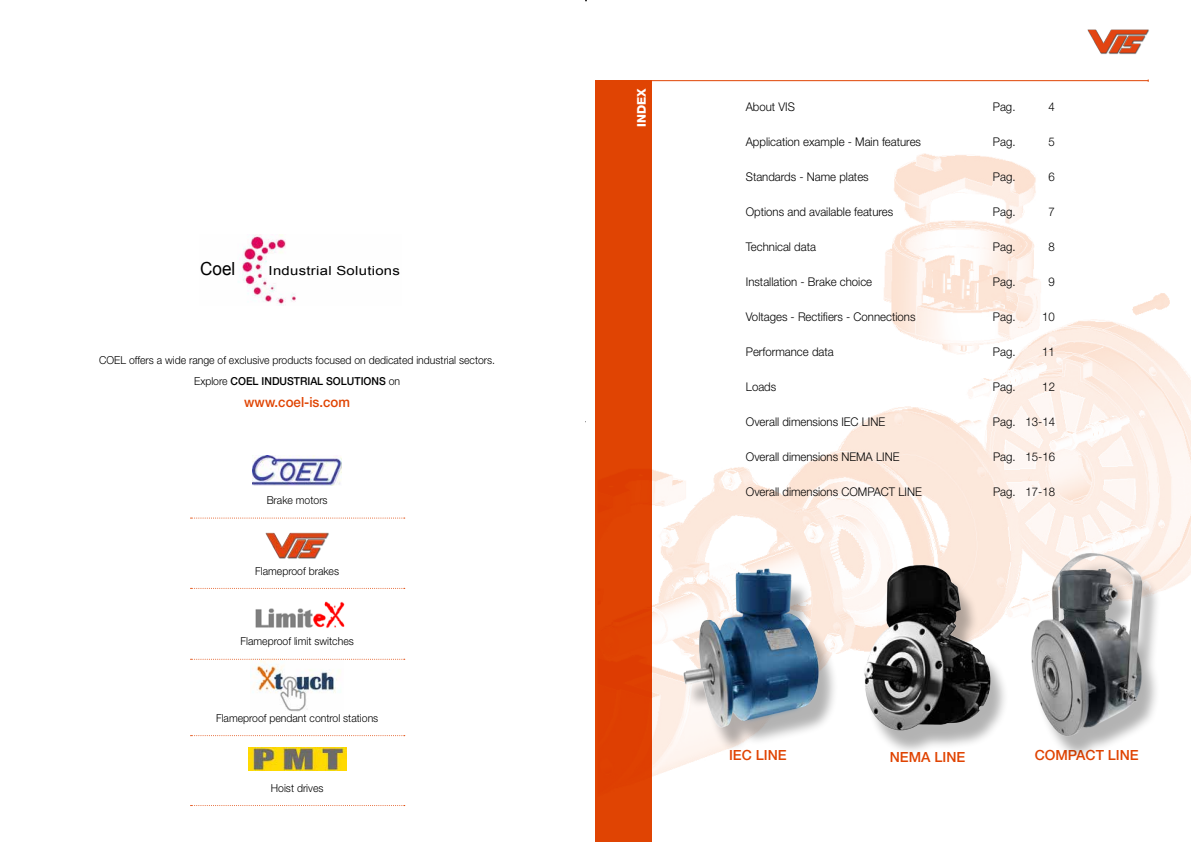
<style>
.page{position:relative;width:1191px;height:842px;background:#fff}
.page>*{position:absolute;margin:0;border:0;box-sizing:border-box;transform-origin:0 0}
.t1{font:18.1px "Arial";color:#000;scale:.95 1}
.t2{font:500 14px "Helvetica Neue";color:#e04403}
.t3{font:500 14px "Helvetica Neue";color:#e04403;scale:.95 1}
.t4{font:12.5px "Arial";letter-spacing:.02em;color:#000;scale:1.19 1}
.t5{font:300 12px "Helvetica Neue";color:#000;scale:.95 1}
.t6{font:800 12px "Helvetica Neue";color:#fff}
.t7{font:300 11px/21.3px "Helvetica Neue";color:#000;text-align:center;scale:.95 1}
.s1{font-weight:500}
</style>
<div class="page">
<svg style="left:652px;top:79px;width:539px;height:698px"></svg>
<div style="left:595px;top:81px;width:57px;height:761px;background:#e04403"></div>
<hr style="left:595px;top:80px;width:553px;height:1px;background:#e04403">
<img style="left:1087px;top:29px;width:62px;height:25px">
<div style="left:864px;top:572px;width:144px;height:183px;background:#000;opacity:.3"></div>
<img style="left:858px;top:557px;width:138px;height:184px">
<div style="left:684px;top:575px;width:153px;height:177px;background:#000;opacity:.3"></div>
<img style="left:675px;top:552px;width:172px;height:187px">
<div style="left:1032px;top:559px;width:129px;height:201px;background:#000;opacity:.3"></div>
<img style="left:1016px;top:548px;width:146px;height:192px">
<img style="left:253px;top:456px;width:89px;height:29px">
<img style="left:255px;top:601px;width:90px;height:27px">
<img style="left:251px;top:658px;width:91px;height:54px">
<img style="left:248px;top:748px;width:98px;height:22px">
<svg style="left:190px;top:518px;width:215px;height:1px"></svg>
<svg style="left:190px;top:588px;width:215px;height:1px"></svg>
<svg style="left:190px;top:659px;width:215px;height:1px"></svg>
<svg style="left:190px;top:735px;width:215px;height:1px"></svg>
<svg style="left:190px;top:805px;width:215px;height:1px"></svg>
<img style="left:265px;top:532px;width:64px;height:27px">
<img style="left:239px;top:234px;width:57px;height:71px">
<h1 class="t1" style="left:200px;top:259px;width:39px">Coel</h1>
<p class="t4" style="left:269px;top:264px;width:112px">Industrial Solutions</p>
<p class="t7" style="left:99px;top:349px;width:418px">COEL offers a wide range of exclusive products focused on dedicated industrial sectors.<br>Explore <span class="s1">COEL INDUSTRIAL SOLUTIONS</span> on</p>
<p class="t3" style="left:244px;top:393px;width:113px">www.coel-is.com</p>
<p class="t7" style="left:267px;top:489px;width:66px">Brake motors</p>
<p class="t7" style="left:255px;top:560px;width:90px">Flameproof brakes</p>
<p class="t7" style="left:240px;top:630px;width:121px">Flameproof limit switches</p>
<p class="t7" style="left:216px;top:707px;width:172px">Flameproof pendant control stations</p>
<p class="t7" style="left:271px;top:777px;width:57px">Hoist drives</p>
<p class="t6" style="left:634px;top:127px;width:40px;rotate:-90deg">INDEX</p>
<p class="t5" style="left:746px;top:99px;width:53px">About VIS</p>
<p class="t5" style="left:993px;top:99px;width:25px">Pag.</p>
<p class="t5" style="left:1048px;top:99px;width:8px">4</p>
<p class="t5" style="left:746px;top:134px;width:186px">Application example - Main features</p>
<p class="t5" style="left:993px;top:134px;width:25px">Pag.</p>
<p class="t5" style="left:1048px;top:134px;width:8px">5</p>
<p class="t5" style="left:746px;top:169px;width:131px">Standards - Name plates</p>
<p class="t5" style="left:993px;top:169px;width:25px">Pag.</p>
<p class="t5" style="left:1048px;top:169px;width:8px">6</p>
<p class="t5" style="left:746px;top:204px;width:157px">Options and available features</p>
<p class="t5" style="left:993px;top:204px;width:25px">Pag.</p>
<p class="t5" style="left:1048px;top:204px;width:8px">7</p>
<p class="t5" style="left:746px;top:239px;width:75px">Technical data</p>
<p class="t5" style="left:993px;top:239px;width:25px">Pag.</p>
<p class="t5" style="left:1048px;top:239px;width:8px">8</p>
<p class="t5" style="left:746px;top:274px;width:134px">Installation - Brake choice</p>
<p class="t5" style="left:993px;top:274px;width:25px">Pag.</p>
<p class="t5" style="left:1048px;top:274px;width:8px">9</p>
<p class="t5" style="left:746px;top:309px;width:180px">Voltages - Rectifiers - Connections</p>
<p class="t5" style="left:993px;top:309px;width:25px">Pag.</p>
<p class="t5" style="left:1042px;top:309px;width:15px">10</p>
<p class="t5" style="left:746px;top:344px;width:94px">Performance data</p>
<p class="t5" style="left:993px;top:344px;width:25px">Pag.</p>
<p class="t5" style="left:1042px;top:344px;width:15px">11</p>
<p class="t5" style="left:746px;top:379px;width:34px">Loads</p>
<p class="t5" style="left:993px;top:379px;width:25px">Pag.</p>
<p class="t5" style="left:1042px;top:379px;width:15px">12</p>
<p class="t5" style="left:746px;top:414px;width:148px">Overall dimensions IEC LINE</p>
<p class="t5" style="left:993px;top:414px;width:67px">Pag. 13-14</p>
<p class="t5" style="left:746px;top:449px;width:163px">Overall dimensions NEMA LINE</p>
<p class="t5" style="left:993px;top:449px;width:67px">Pag. 15-16</p>
<p class="t5" style="left:746px;top:484px;width:187px">Overall dimensions COMPACT LINE</p>
<p class="t5" style="left:993px;top:484px;width:67px">Pag. 17-18</p>
<p class="t2" style="left:729px;top:747px;width:59px">IEC LINE</p>
<p class="t2" style="left:890px;top:748px;width:77px">NEMA LINE</p>
<p class="t2" style="left:1034px;top:747px;width:105px">COMPACT LINE</p>
</div>
